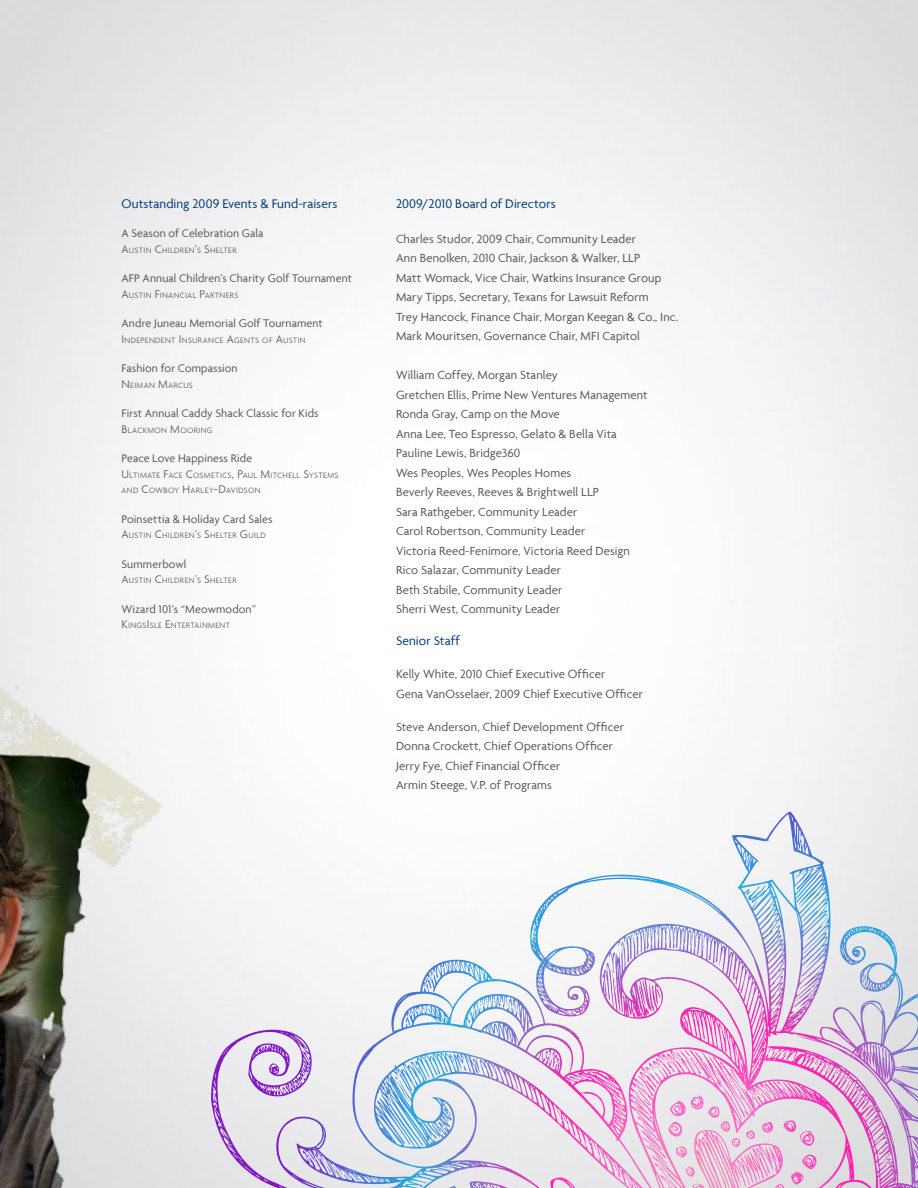
<style>
.page{position:relative;width:918px;height:1188px;background:#fff}
.page>*{position:absolute;margin:0;border:0;box-sizing:border-box;transform-origin:0 0}
.t1{font:13.5px "Agenda";letter-spacing:.005em;color:#003d79}
.t2{font:12.75px/19.5px "Agenda";letter-spacing:.005em;color:#58595b}
.t3{font:12px "Agenda";letter-spacing:.01em;color:#58595b}
.t4{font:300 8.4px/15.8px "Agenda";letter-spacing:.045em;color:#58595b}
.s1{font-size:12px}
</style>
<div class="page">
<img style="left:0;top:0;width:918px;height:1188px">
<svg style="left:526px;top:812px;width:263px;height:376px"></svg>
<img style="left:0;top:656px;width:183px;height:532px">
<p class="t1" style="left:122px;top:195px;width:217px">Outstanding 2009 Events &amp; Fund-raisers</p>
<p class="t3" style="left:122px;top:226px;width:143px">A Season of Celebration Gala</p>
<p class="t4" style="left:122px;top:242px;width:117px"><span class="s1">A</span>USTIN <span class="s1">C</span>HILDREN<span class="s1">’</span>S <span class="s1">S</span>HELTER</p>
<p class="t3" style="left:122px;top:271px;width:232px">AFP Annual Children’s Charity Golf Tournament</p>
<p class="t4" style="left:122px;top:287px;width:119px"><span class="s1">A</span>USTIN <span class="s1">F</span>INANCIAL <span class="s1">P</span>ARTNERS</p>
<p class="t3" style="left:122px;top:316px;width:203px">Andre Juneau Memorial Golf Tournament</p>
<p class="t4" style="left:122px;top:332px;width:186px"><span class="s1">I</span> NDEPENDENT <span class="s1">I</span> NSURANCE <span class="s1">A</span>GENTS OF <span class="s1">A</span>USTIN</p>
<p class="t3" style="left:122px;top:361px;width:118px">Fashion for Compassion</p>
<p class="t4" style="left:122px;top:377px;width:73px"><span class="s1">N</span> EIMAN <span class="s1">M</span>ARCUS</p>
<p class="t3" style="left:122px;top:406px;width:199px">First Annual Caddy Shack Classic for Kids</p>
<p class="t4" style="left:122px;top:422px;width:93px"><span class="s1">B</span>LACKMON <span class="s1">M</span>OORING</p>
<p class="t3" style="left:122px;top:451px;width:132px">Peace Love Happiness Ride</p>
<p class="t4" style="left:122px;top:467px;width:218px"><span class="s1">U</span> LTIMATE <span class="s1">F</span>ACE <span class="s1">C</span>OSMETICS<span class="s1">, P</span>AUL <span class="s1">M</span>ITCHELL <span class="s1">S</span>YSTEMS<br>AND <span class="s1">C</span>OWBOY <span class="s1">H</span> ARLEY<span class="s1">-D</span>AVIDSON</p>
<p class="t3" style="left:122px;top:512px;width:153px">Poinsettia &amp; Holiday Card Sales</p>
<p class="t4" style="left:122px;top:528px;width:146px"><span class="s1">A</span>USTIN <span class="s1">C</span>HILDREN<span class="s1">’</span>S <span class="s1">S</span>HELTER <span class="s1">G</span>UILD</p>
<p class="t3" style="left:122px;top:557px;width:66px">Summerbowl</p>
<p class="t4" style="left:122px;top:573px;width:117px"><span class="s1">A</span>USTIN <span class="s1">C</span>HILDREN<span class="s1">’</span>S <span class="s1">S</span>HELTER</p>
<p class="t3" style="left:122px;top:602px;width:136px">Wizard 101’s “Meowmodon”</p>
<p class="t4" style="left:122px;top:618px;width:110px"><span class="s1">K</span>INGS<span class="s1">I</span> SLE <span class="s1">E</span>NTERTAINMENT</p>
<p class="t1" style="left:396px;top:195px;width:161px">2009/2010 Board of Directors</p>
<p class="t2" style="left:396px;top:229px;width:284px">Charles Studor, 2009 Chair, Community Leader<br>Ann Benolken, 2010 Chair, Jackson &amp; Walker, LLP<br>Matt Womack, Vice Chair, Watkins Insurance Group Mary Tipps, Secretary, Texans for Lawsuit Reform<br>Trey Hancock, Finance Chair, Morgan Keegan &amp; Co., Inc.<br>Mark Mouritsen, Governance Chair, MFI Capitol</p>
<p class="t2" style="left:396px;top:365px;width:253px">William Coffey, Morgan Stanley<br>Gretchen Ellis, Prime New Ventures Management Ronda Gray, Camp on the Move<br>Anna Lee, Teo Espresso, Gelato &amp; Bella Vita Pauline Lewis, Bridge360<br>Wes Peoples, Wes Peoples Homes<br>Beverly Reeves, Reeves &amp; Brightwell LLP<br>Sara Rathgeber, Community Leader<br>Carol Robertson, Community Leader<br>Victoria Reed-Fenimore, Victoria Reed Design Rico Salazar, Community Leader<br>Beth Stabile, Community Leader<br>Sherri West, Community Leader</p>
<p class="t1" style="left:396px;top:633px;width:66px">Senior Staff</p>
<p class="t2" style="left:396px;top:664px;width:248px">Kelly White, 2010 Chief Executive Officer<br>Gena VanOsselaer, 2009 Chief Executive Officer</p>
<p class="t2" style="left:396px;top:717px;width:229px">Steve Anderson, Chief Development Officer Donna Crockett, Chief Operations Officer Jerry Fye, Chief Financial Officer<br>Armin Steege, V.P. of Programs</p>
</div>
